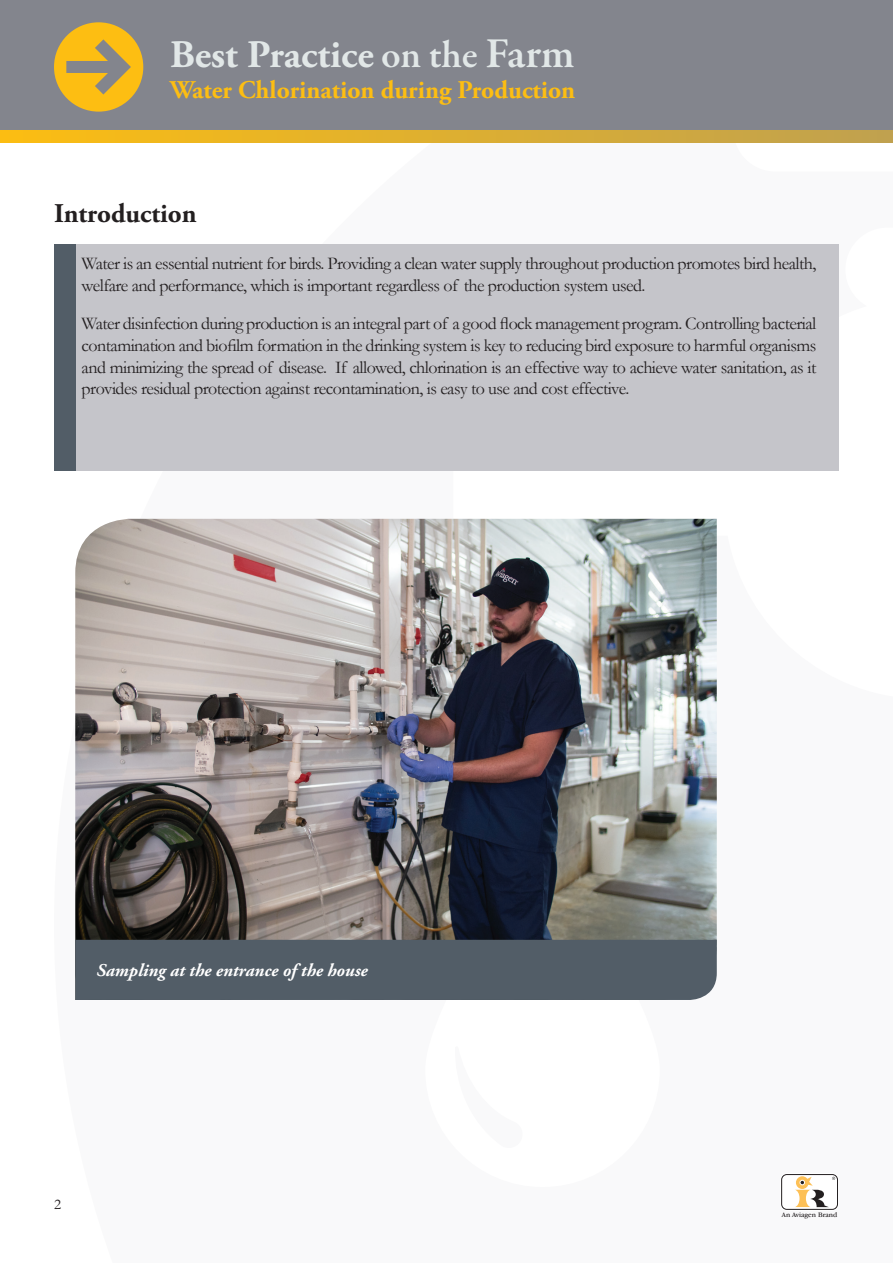
<style>
.page{position:relative;width:893px;height:1263px;background:#fff}
.page>*{position:absolute;margin:0;border:0;box-sizing:border-box;transform-origin:0 0}
.t1{font:700 39px "Adobe Garamond Pro";color:#e1e7e7}
.t2{font:700 27px "Adobe Garamond Pro";color:#231f20}
.t3{font:700 25.5px "Adobe Garamond Pro";color:#fdbe12}
.t4{font:18px/21.6px "Garamond";letter-spacing:-.03em;color:#231f20}
.t5{font:italic 700 18px "Adobe Garamond Pro";color:#fff}
.t6{font:15px "Garamond";color:#231f20}
.t7{font:7.05px "Garamond IT Cby BT";color:#231f20}
.s1{font-family:"Garamond Premr Pro";font-weight:600}
.s2{font-family:"Garamond Premr Pro";font-weight:600;font-size:43.5px}
</style>
<div class="page">
<div style="left:780px;top:1173px;width:59px;height:38px;border:3px solid #fff;border-radius:5px"></div>
<div style="left:782px;top:1174px;width:55px;height:35px;background:#fff;border-radius:5px"></div>
<div style="left:781px;top:1174px;width:57px;height:36px;border:1px solid #231f20;border-radius:5px"></div>
<svg style="left:795px;top:1177px;width:40px;height:30px"></svg>
<div style="left:54px;top:244px;width:785px;height:227px;background:#c5c5ca"></div>
<div style="left:54px;top:244px;width:21px;height:227px;background:#525d67"></div>
<div style="left:0;top:0;width:893px;height:143px;background:#83858d"></div>
<div style="left:54px;top:22px;width:89px;height:90px;background:#fdbe12;border-radius:50%"></div>
<svg style="left:95px;top:27px;width:44px;height:80px"></svg>
<div style="left:66px;top:61px;width:52px;height:12px;background:#83858d"></div>
<svg style="left:0;top:131px;width:893px;height:12px;background:#ddaf30"></svg>
<img style="left:75px;top:519px;width:642px;height:421px">
<div style="left:75px;top:940px;width:642px;height:60px;background:#525d67"></div>
<h1 class="t1" style="left:170px;top:32px;width:406px">Best Practice <span class="s1">on the</span> <span class="s2">Farm</span></h1>
<h3 class="t3" style="left:170px;top:75px;width:407px">Water Chlorination during Production</h3>
<h2 class="t2" style="left:54px;top:198px;width:144px">Introduction</h2>
<p class="t4" style="left:82px;top:252px;width:736px">Water is an essential nutrient for birds. Providing a clean water supply throughout production promotes bird health, welfare and performance, which is important regardless of the production system used.</p>
<p class="t4" style="left:82px;top:313px;width:736px;text-align:justify">Water disinfection during production is an integral part of a good flock management program. Controlling bacterial contamination and biofilm formation in the drinking system is key to reducing bird exposure to harmful organisms and minimizing the spread of disease. If allowed, chlorination is an effective way to achieve water sanitation, as it provides residual protection against recontamination, is easy to use and cost effective.</p>
<p class="t5" style="left:96px;top:960px;width:273px">Sampling at the entrance of the house</p>
<p class="t6" style="left:54px;top:1194px;width:9px">2</p>
<p class="t7" style="left:782px;top:1211px;width:57px">An Aviagen Brand</p>
</div>
